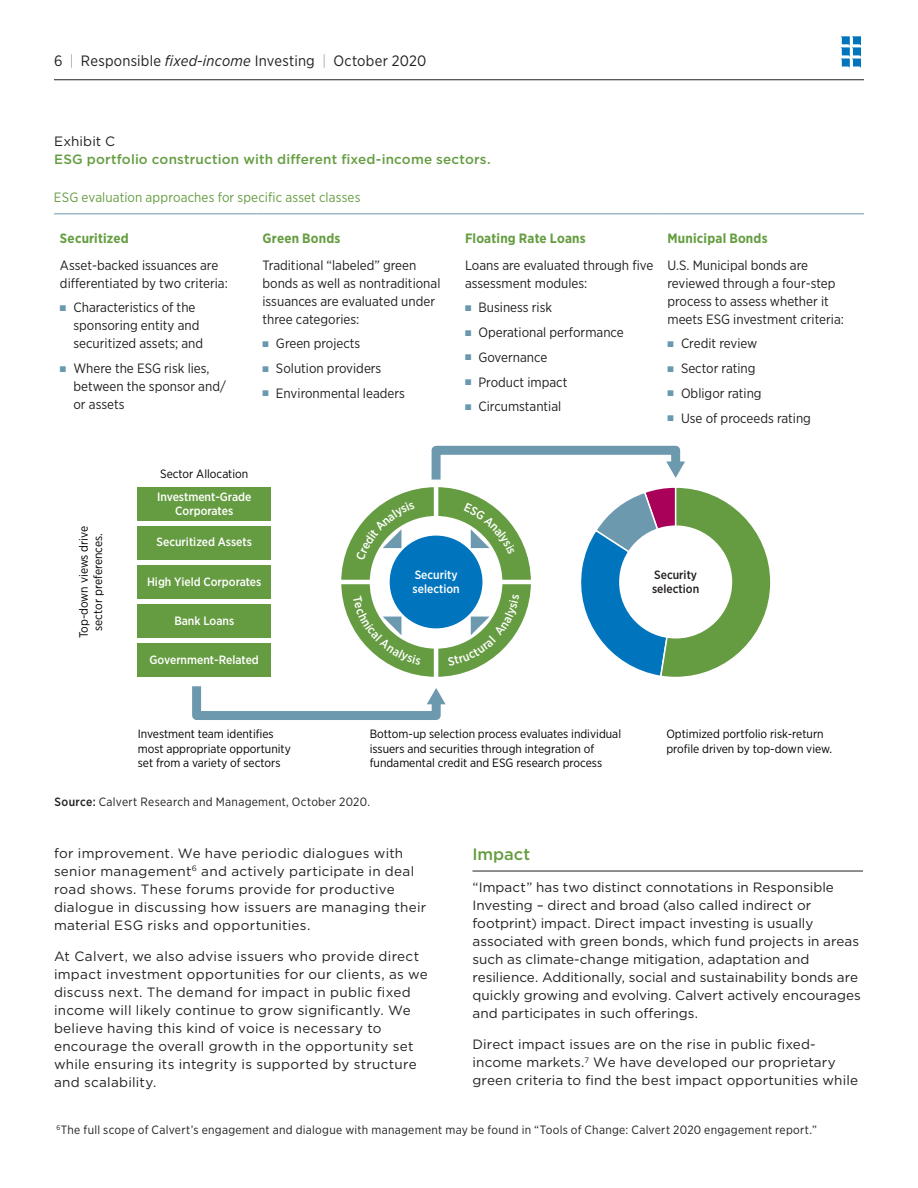
<style>
.page{position:relative;width:918px;height:1188px;background:#fff}
.page>*{position:absolute;margin:0;border:0;box-sizing:border-box;transform-origin:0 0}
.Paragraph_Style_1{font:500 16.5px "Gotham";letter-spacing:-.005em;color:#659d41}
.t1{font:15px "Gotham Narrow";letter-spacing:.015em;color:#231f20}
.Body_Copy{font:13.5px/18px "Gotham";letter-spacing:.01em;color:#231f20}
.Body_Copy_Bullets{font:13.5px/18px "Gotham Narrow";color:#231f20}
.Chart_Headlines_10_1{font:500 13.5px "Gotham";letter-spacing:.015em;color:#659d41}
.Table_Text{font:700 13.5px "Gotham Narrow";letter-spacing:.015em;color:#659d41}
.Table_Text-2{font:13.5px "Gotham Narrow";letter-spacing:.01em;color:#659d41}
.Subhead{font:13.5px "Gotham";letter-spacing:.01em;color:#231f20}
.t2{font:12px/14.4px "Gotham Narrow";color:#000}
.Body_Copy_10_15{font:12px "Gotham Narrow";letter-spacing:.025em;color:#231f20}
.t3{font:500 12px/14.4px "Gotham Narrow";color:#fff;text-align:center}
.t4{font:500 12px/14.4px "Gotham Narrow";color:#231f20}
.s1{font-weight:100}
.s2{font-style:italic}
.s3{color:#6a98ae}
.s4{font-weight:500}
</style>
<div class="page">
<hr style="left:54px;top:80px;width:810px;height:1px;background:#231f20">
<svg style="left:841px;top:36px;width:20px;height:32px"></svg>
<hr style="left:54px;top:214px;width:202px;height:1px;background:#6a98ae">
<hr style="left:256px;top:214px;width:203px;height:1px;background:#6a98ae">
<hr style="left:459px;top:214px;width:203px;height:1px;background:#6a98ae">
<hr style="left:662px;top:214px;width:202px;height:1px;background:#6a98ae">
<hr style="left:472px;top:871px;width:391px;height:1px;background:#231f20">
<div style="left:138px;top:487px;width:133px;height:33px;background:#659c41"></div>
<div style="left:138px;top:526px;width:133px;height:33px;background:#659c41"></div>
<div style="left:138px;top:565px;width:133px;height:34px;background:#659c41"></div>
<div style="left:138px;top:605px;width:133px;height:33px;background:#659c41"></div>
<div style="left:138px;top:644px;width:133px;height:33px;background:#659c41"></div>
<svg style="left:188px;top:445px;width:583px;height:275px"></svg>
<p class="t1" style="left:54px;top:51px;width:374px">6 <span class="s1">|</span> Responsible <span class="s2">fixed-income</span> Investing <span class="s1">|</span> October 2020</p>
<p class="Subhead" style="left:54px;top:132px;width:63px">Exhibit C</p>
<p class="Chart_Headlines_10_1" style="left:54px;top:150px;width:438px">ESG portfolio construction with different fixed-income sectors.</p>
<p class="Table_Text-2" style="left:54px;top:189px;width:308px">ESG evaluation approaches for specific asset classes</p>
<p class="Table_Text" style="left:60px;top:230px;width:70px">Securitized</p>
<p class="Body_Copy_Bullets" style="left:60px;top:256px;width:169px">Asset-backed issuances are differentiated by two criteria:</p>
<p class="Body_Copy_Bullets" style="left:73px;top:298px;width:131px;text-indent:-14px"><span class="s3">■</span> Characteristics of the sponsoring entity and securitized assets; and</p>
<p class="Body_Copy_Bullets" style="left:73px;top:359px;width:154px;text-indent:-14px"><span class="s3">■</span> Where the ESG risk lies, between the sponsor and/ or assets</p>
<p class="Table_Text" style="left:262px;top:230px;width:80px">Green Bonds</p>
<p class="Body_Copy_Bullets" style="left:262px;top:256px;width:179px">Traditional “labeled” green bonds as well as nontraditional issuances are evaluated under three categories:</p>
<p class="Body_Copy_Bullets" style="left:262px;top:334px;width:99px"><span class="s3">■</span> Green projects</p>
<p class="Body_Copy_Bullets" style="left:262px;top:359px;width:120px"><span class="s3">■</span> Solution providers</p>
<p class="Body_Copy_Bullets" style="left:262px;top:384px;width:144px"><span class="s3">■</span> Environmental leaders</p>
<p class="Table_Text" style="left:465px;top:230px;width:122px">Floating Rate Loans</p>
<p class="Body_Copy_Bullets" style="left:465px;top:256px;width:190px">Loans are evaluated through five assessment modules:</p>
<p class="Body_Copy_Bullets" style="left:465px;top:298px;width:89px"><span class="s3">■</span> Business risk</p>
<p class="Body_Copy_Bullets" style="left:465px;top:323px;width:160px"><span class="s3">■</span> Operational performance</p>
<p class="Body_Copy_Bullets" style="left:465px;top:348px;width:84px"><span class="s3">■</span> Governance</p>
<p class="Body_Copy_Bullets" style="left:465px;top:373px;width:104px"><span class="s3">■</span> Product impact</p>
<p class="Body_Copy_Bullets" style="left:465px;top:397px;width:98px"><span class="s3">■</span> Circumstantial</p>
<p class="Table_Text" style="left:668px;top:230px;width:102px">Municipal Bonds</p>
<p class="Body_Copy_Bullets" style="left:668px;top:256px;width:178px">U.S. Municipal bonds are reviewed through a four-step process to assess whether it meets ESG investment criteria:</p>
<p class="Body_Copy_Bullets" style="left:668px;top:334px;width:91px"><span class="s3">■</span> Credit review</p>
<p class="Body_Copy_Bullets" style="left:668px;top:359px;width:90px"><span class="s3">■</span> Sector rating</p>
<p class="Body_Copy_Bullets" style="left:668px;top:384px;width:96px"><span class="s3">■</span> Obligor rating</p>
<p class="Body_Copy_Bullets" style="left:668px;top:409px;width:145px"><span class="s3">■</span> Use of proceeds rating</p>
<p class="t2" style="left:160px;top:466px;width:90px">Sector Allocation</p>
<p class="t3" style="left:157px;top:489px;width:96px">Investment-Grade<br>Corporates</p>
<p class="t2" style="left:76px;top:638px;width:114px;text-align:center;rotate:-90deg">Top-down views drive sector preferences.</p>
<p class="t3" style="left:156px;top:535px;width:97px">Securitized Assets</p>
<p class="t3" style="left:147px;top:574px;width:116px">High Yield Corporates</p>
<p class="t3" style="left:174px;top:613px;width:61px">Bank Loans</p>
<p class="t3" style="left:150px;top:652px;width:111px">Government-Related</p>
<p class="t3" style="left:413px;top:567px;width:49px;text-align:left">Security selection</p>
<p class="t4" style="left:652px;top:567px;width:49px">Security selection</p>
<p class="t2" style="left:138px;top:727px;width:155px">Investment team identifies most appropriate opportunity set from a variety of sectors</p>
<p class="t2" style="left:370px;top:727px;width:253px">Bottom-up selection process evaluates individual issuers and securities through integration of fundamental credit and ESG research process</p>
<p class="t2" style="left:666px;top:727px;width:167px">Optimized portfolio risk-return profile driven by top-down view.</p>
<p class="Body_Copy_10_15" style="left:55px;top:794px;width:317px"><span class="s4">Source:</span> Calvert Research and Management, October 2020.</p>
<p class="Body_Copy" style="left:54px;top:844px;width:374px">for improvement. We have periodic dialogues with senior management<sup>6</sup> and actively participate in deal road shows. These forums provide for productive dialogue in discussing how issuers are managing their material ESG risks and opportunities.</p>
<p class="Body_Copy" style="left:54px;top:947px;width:375px">At Calvert, we also advise issuers who provide direct impact investment opportunities for our clients, as we discuss next. The demand for impact in public fixed income will likely continue to grow significantly. We believe having this kind of voice is necessary to encourage the overall growth in the opportunity set while ensuring its integrity is supported by structure and scalability.</p>
<p class="Paragraph_Style_1" style="left:472px;top:843px;width:59px">Impact</p>
<p class="Body_Copy" style="left:472px;top:877px;width:390px">“Impact” has two distinct connotations in Responsible Investing – direct and broad (also called indirect or footprint) impact. Direct impact investing is usually associated with green bonds, which fund projects in areas such as climate-change mitigation, adaptation and resilience. Additionally, social and sustainability bonds are quickly growing and evolving. Calvert actively encourages and participates in such offerings.</p>
<p class="Body_Copy" style="left:472px;top:1035px;width:387px">Direct impact issues are on the rise in public fixed&shy;income markets.<sup>7</sup> We have developed our proprietary green criteria to find the best impact opportunities while</p>
<p class="Body_Copy_10_15" style="left:57px;top:1122px;width:762px"><sup>6</sup>The full scope of Calvert’s engagement and dialogue with management may be found in “Tools of Change: Calvert 2020 engagement report.”</p>
</div>
